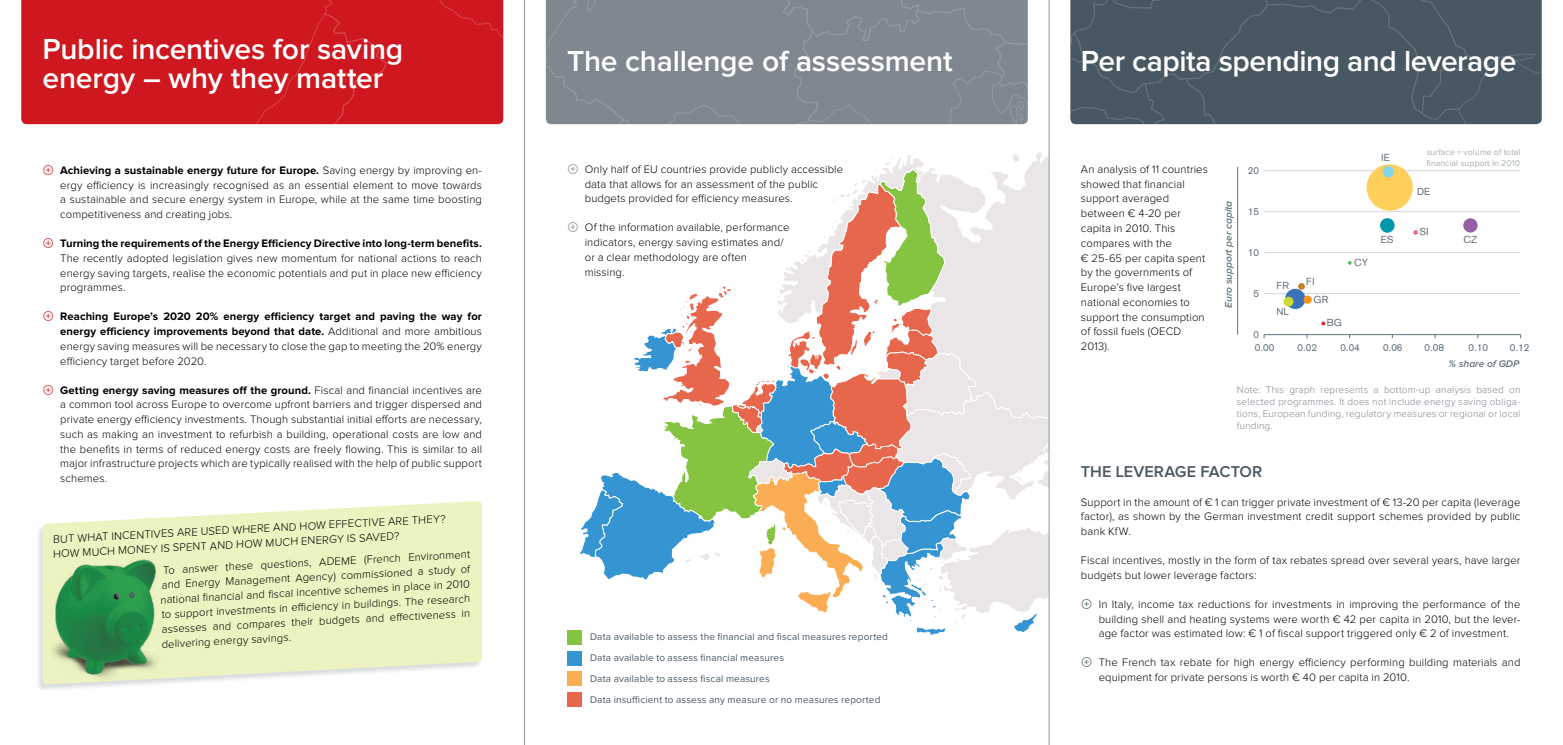
<style>
.page{position:relative;width:1563px;height:745px;background:#fff}
.page>*{position:absolute;margin:0;border:0;box-sizing:border-box;transform-origin:0 0}
.t1{font:600 30px/28.8px "Proxima Nova";letter-spacing:-.005em;color:#fff}
.t2{font:600 16.25px "Proxima Nova";letter-spacing:.005em;color:#485863}
.t3{font:300 11.25px/14.8px "Proxima Nova";letter-spacing:.01em;color:#000}
.t4{font:700 11.25px "Proxima Nova";letter-spacing:.01em;color:#000}
.t5{font:10px/20.9px "Proxima Nova";letter-spacing:.015em;color:#485863}
.t6{font:300 10px/12px "Proxima Nova";letter-spacing:.015em;color:#7f8891;text-align:justify}
.t7{font:10px "Basic Commercial LT";color:#62727c}
.t8{font:italic 600 10px "Proxima Nova";color:#62727c}
.t9{font:8.75px/10.5px "Proxima Nova";color:#a6aeb4}
.t10{font:8.75px "Basic Commercial LT";color:#62727c}
.s1{font-weight:700}
</style>
<div class="page">
<div style="left:21px;top:0;width:86px;height:124px;background:#ce171e"></div>
<div style="left:545px;top:0;width:483px;height:124px;background:#7f8891"></div>
<svg style="left:43px;top:501px;width:439px;height:182px;background:#edf4c9"></svg>
<hr style="left:1264px;top:293px;width:256px;height:1px;background:#d4d8db">
<hr style="left:1264px;top:252px;width:256px;height:1px;background:#d4d8db">
<hr style="left:1264px;top:211px;width:256px;height:1px;background:#d4d8db">
<hr style="left:1264px;top:170px;width:256px;height:1px;background:#d4d8db">
<hr style="left:1264px;top:334px;width:256px;height:1px;background:#62727c">
<div style="left:1366px;top:164px;width:46px;height:46px;background:#ffcf5c;border-radius:50%"></div>
<div style="left:1380px;top:218px;width:14px;height:14px;background:#0097ac;border-radius:50%"></div>
<div style="left:1285px;top:288px;width:20px;height:21px;background:#3a73b7;border-radius:50%"></div>
<div style="left:1463px;top:218px;width:14px;height:14px;background:#975fa6;border-radius:50%"></div>
<svg style="left:1413px;top:230px;width:5px;height:4px"></svg>
<div style="left:1382px;top:166px;width:12px;height:11px;background:#87d5ec;border-radius:50%"></div>
<div style="left:1303px;top:295px;width:8px;height:8px;background:#f8961a;border-radius:50%"></div>
<div style="left:1298px;top:283px;width:7px;height:6px;background:#c3812d;border-radius:50%"></div>
<div style="left:1283px;top:296px;width:10px;height:10px;background:#ccd936;border-radius:50%"></div>
<svg style="left:1321px;top:321px;width:4px;height:4px"></svg>
<hr style="left:1237px;top:167px;width:1px;height:167px;background:#62727c">
<img style="left:38px;top:553px;width:132px;height:137px">
<div style="left:567px;top:650px;width:15px;height:15px;background:#3595d2"></div>
<div style="left:567px;top:671px;width:15px;height:15px;background:#fbad54"></div>
<div style="left:567px;top:691px;width:15px;height:15px;background:#e7674c"></div>
<div style="left:107px;top:0;width:397px;height:124px;background:#ce171e"></div>
<div style="left:1070px;top:0;width:471px;height:124px;background:#485863"></div>
<hr style="left:524px;top:0;width:1px;height:744px;background:#939598">
<hr style="left:1049px;top:0;width:1px;height:744px;background:#939598">
<svg style="left:567px;top:149px;width:482px;height:501px"></svg>
<h1 class="t1" style="left:43px;top:36px;width:362px">Public incentives for saving energy – why they matter</h1>
<p class="t3" style="left:60px;top:163px;width:423px;text-align:justify"><span class="s1">Achieving a sustainable energy future for Europe.</span> Saving energy by improving en&shy;ergy efficiency is increasingly recognised as an essential element to move towards a sustainable and secure energy system in Europe, while at the same time boosting competitiveness and creating jobs.</p>
<p class="t4" style="left:60px;top:237px;width:423px">Turning the requirements of the Energy Efficiency Directive into long-term benefits.</p>
<p class="t3" style="left:60px;top:251px;width:423px;text-align:justify">The recently adopted legislation gives new momentum for national actions to reach energy saving targets, realise the economic potentials and put in place new efficiency programmes.</p>
<p class="t3" style="left:60px;top:309px;width:423px;text-align:justify"><span class="s1">Reaching Europe’s 2020 20% energy efficiency target and paving the way for energy efficiency improvements beyond that date.</span> Additional and more ambitious energy saving measures will be necessary to close the gap to meeting the 20% energy efficiency target before 2020.</p>
<p class="t3" style="left:60px;top:382px;width:423px;text-align:justify"><span class="s1">Getting energy saving measures off the ground.</span> Fiscal and financial incentives are a common tool across Europe to overcome upfront barriers and trigger dispersed and private energy efficiency investments. Though substantial initial efforts are necessary, such as making an investment to refurbish a building, operational costs are low and the benefits in terms of reduced energy costs are freely flowing. This is similar to all major infrastructure projects which are typically realised with the help of public support schemes.</p>
<p class="t3" style="left:53px;top:531px;width:85px;rotate:-3deg">But what in centi</p>
<p class="t3" style="left:153px;top:526px;width:183px;rotate:-3deg">ves are use d where an d how effe</p>
<p class="t3" style="left:354px;top:516px;width:93px;rotate:-3deg">cti ve are t hey?</p>
<p class="t3" style="left:53px;top:546px;width:141px;rotate:-3deg">How much mone y is spent</p>
<p class="t3" style="left:209px;top:538px;width:99px;rotate:-3deg">an d how much ene</p>
<p class="t3" style="left:161px;top:537px;width:309px;line-height:21.9px;text-indent:161px;rotate:-3deg">rgy is saved?<br>To answer these questions, AD EME (French Environment</p>
<p class="t3" style="left:158px;top:577px;width:314px;rotate:-3deg">and Energy Management Agency) commissioned a study of national fi nancial and fi scal incentive schemes in place in 2010 to support investments in effi ciency in buildings. The research assesses and compares their budgets and eff ectiveness in delivering energy savings.</p>
<h1 class="t1" style="left:567px;top:48px;width:387px">The challenge of assessment</h1>
<p class="t3" style="left:585px;top:162px;width:260px">Only half of EU countries provide publicly accessible data that allows for an assessment of the public budgets provided for efficiency measures.</p>
<p class="t3" style="left:585px;top:220px;width:206px">Of the information available, performance indicators, energy saving estimates and/ or a clear methodology are often missing.</p>
<p class="t5" style="left:590px;top:626px;width:299px">Data available to assess the financial and fiscal measures reported Data available to assess financial measures<br>Data available to assess fiscal measures<br>Data insufficient to assess any measure or no measures reported</p>
<h1 class="t1" style="left:1081px;top:48px;width:437px">Per capita spending and leverage</h1>
<p class="t3" style="left:1081px;top:162px;width:128px">An analysis of 11 countries showed that financial support averaged between € 4-20 per capita in 2010. This compares with the<br>€ 25-65 per capita spent by the governments of<br>Europe’s five largest national economies to support the consumption of fossil fuels (OECD<br>2013).</p>
<p class="t8" style="left:1222px;top:308px;width:109px;rotate:-90deg">Euro support per capita</p>
<p class="t7" style="left:1248px;top:164px;width:13px">20</p>
<p class="t7" style="left:1248px;top:205px;width:13px">15</p>
<p class="t7" style="left:1248px;top:246px;width:13px">10</p>
<p class="t7" style="left:1253px;top:287px;width:7px">5</p>
<p class="t7" style="left:1253px;top:328px;width:7px">0</p>
<p class="t7" style="left:1381px;top:152px;width:10px">IE</p>
<p class="t7" style="left:1276px;top:279px;width:14px">FR</p>
<p class="t7" style="left:1276px;top:306px;width:14px">NL</p>
<p class="t7" style="left:1306px;top:275px;width:10px">FI</p>
<p class="t7" style="left:1313px;top:293px;width:16px">GR</p>
<p class="t7" style="left:1327px;top:317px;width:16px">BG</p>
<p class="t7" style="left:1354px;top:256px;width:16px">CY</p>
<p class="t7" style="left:1381px;top:233px;width:14px">ES</p>
<p class="t9" style="left:1426px;top:147px;width:95px">surface = volume of total financial support in 2010</p>
<p class="t7" style="left:1417px;top:185px;width:15px">DE</p>
<p class="t7" style="left:1419px;top:225px;width:11px">SI</p>
<p class="t7" style="left:1463px;top:233px;width:15px">CZ</p>
<p class="t7" style="left:1255px;top:341px;width:21px">0.00</p>
<p class="t7" style="left:1297px;top:341px;width:21px">0.02</p>
<p class="t7" style="left:1340px;top:341px;width:21px">0.04</p>
<p class="t7" style="left:1383px;top:341px;width:21px">0.06</p>
<p class="t7" style="left:1424px;top:341px;width:21px">0.08</p>
<p class="t7" style="left:1468px;top:341px;width:21px">0.10</p>
<p class="t7" style="left:1510px;top:341px;width:21px">0.12</p>
<p class="t8" style="left:1448px;top:357px;width:72px">% share of GDP</p>
<p class="t6" style="left:1237px;top:383px;width:285px">Note: This graph represents a bottom-up analysis based on selected programmes. It does not include energy saving obliga&shy;tions, European funding, regulatory measures or regional or local funding.</p>
<h2 class="t2" style="left:1081px;top:461px;width:183px">The leverage factor</h2>
<p class="t3" style="left:1081px;top:494px;width:441px;text-align:justify">Support in the amount of € 1 can trigger private investment of € 13-20 per capita (leverage factor), as shown by the German investment credit support schemes provided by public bank KfW.</p>
<p class="t3" style="left:1081px;top:553px;width:441px">Fiscal incentives, mostly in the form of tax rebates spread over several years, have larger budgets but lower leverage factors:</p>
<p class="t3" style="left:1098px;top:596px;width:423px;text-align:justify">In Italy, income tax reductions for investments in improving the performance of the building shell and heating systems were worth € 42 per capita in 2010, but the lever&shy;age factor was estimated low: € 1 of fiscal support triggered only € 2 of investment.</p>
<p class="t3" style="left:1098px;top:655px;width:423px">The French tax rebate for high energy efficiency performing building materials and equipment for private persons is worth € 40 per capita in 2010.</p>
<p class="t10" style="left:1156px;top:616px;width:121px;rotate:-45deg">Eco-loan for social housing (FR)</p>
</div>
